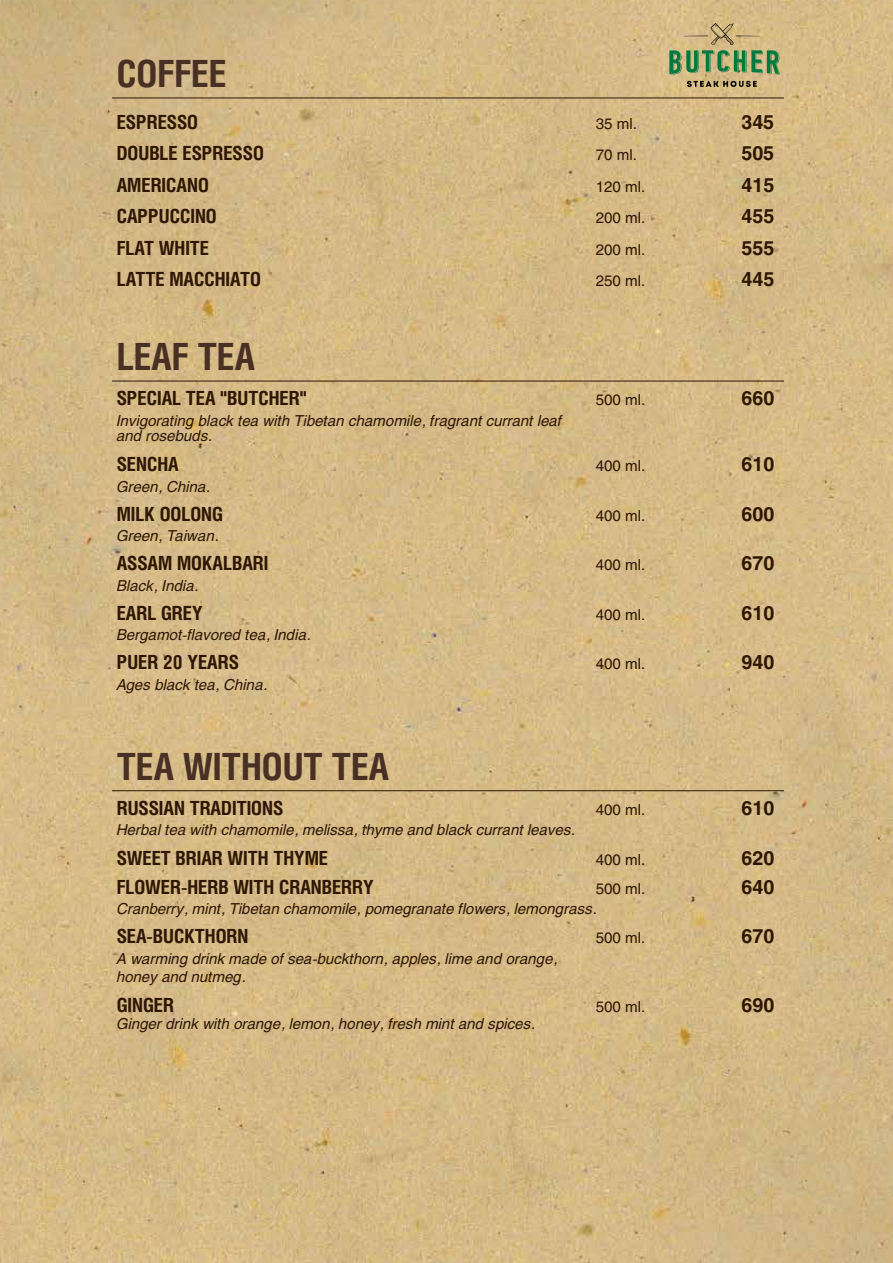
<style>
.page{position:relative;width:893px;height:1263px;background:#fff}
.page>*{position:absolute;margin:0;border:0;box-sizing:border-box;transform-origin:0 0}
.t1{font:700 37.5px "Helios Cond C";color:#483024}
.t2{font:700 19.5px "Helios Cond C";color:#2e1705}
.t3{font:700 19.5px "Helios C";color:#2e1705}
.t4{font:italic 15px/15px "Helios C";color:#2e1705}
.t5{font:15px "Helios C";color:#2e1705}
</style>
<div class="page">
<img style="left:0;top:0;width:893px;height:1263px">
<hr style="left:112px;top:381px;width:672px;height:1px;background:#2e1705">
<hr style="left:112px;top:98px;width:672px;height:1px;background:#2e1705">
<hr style="left:112px;top:790px;width:672px;height:1px;background:#2e1705">
<svg style="left:669px;top:23px;width:111px;height:65px;background:#a9a875"></svg>
<h1 class="t1" style="left:117px;top:51px;width:111px">COFFEE</h1>
<h2 class="t2" style="left:117px;top:110px;width:83px">ESPRESSO</h2>
<p class="t5" style="left:596px;top:114px;width:43px">35 ml.</p>
<h2 class="t3" style="left:741px;top:110px;width:34px">345</h2>
<h2 class="t2" style="left:117px;top:142px;width:149px">DOUBLE ESPRESSO</h2>
<p class="t5" style="left:596px;top:146px;width:43px">70 ml.</p>
<h2 class="t3" style="left:741px;top:142px;width:34px">505</h2>
<h2 class="t2" style="left:117px;top:173px;width:94px">AMERICANO</h2>
<p class="t5" style="left:596px;top:177px;width:51px">120 ml.</p>
<h2 class="t3" style="left:741px;top:173px;width:34px">415</h2>
<h2 class="t2" style="left:117px;top:205px;width:102px">CAPPUCCINO</h2>
<p class="t5" style="left:596px;top:209px;width:51px">200 ml.</p>
<h2 class="t3" style="left:741px;top:205px;width:34px">455</h2>
<h2 class="t2" style="left:117px;top:236px;width:94px">FLAT WHITE</h2>
<p class="t5" style="left:596px;top:240px;width:51px">200 ml.</p>
<h2 class="t3" style="left:741px;top:236px;width:34px">555</h2>
<h2 class="t2" style="left:117px;top:268px;width:146px">LATTE MACCHIATO</h2>
<p class="t5" style="left:596px;top:272px;width:51px">250 ml.</p>
<h2 class="t3" style="left:741px;top:268px;width:34px">445</h2>
<h1 class="t1" style="left:117px;top:335px;width:140px">LEAF TEA</h1>
<h2 class="t2" style="left:117px;top:387px;width:192px">SPECIAL TEA "BUTCHER"</h2>
<p class="t5" style="left:596px;top:391px;width:51px">500 ml.</p>
<h2 class="t3" style="left:741px;top:387px;width:34px">660</h2>
<p class="t4" style="left:117px;top:413px;width:448px">Invigorating black tea with Tibetan chamomile, fragrant currant leaf and rosebuds.</p>
<h2 class="t2" style="left:117px;top:453px;width:64px">SENCHA</h2>
<p class="t5" style="left:596px;top:457px;width:51px">400 ml.</p>
<h2 class="t3" style="left:741px;top:453px;width:34px">610</h2>
<p class="t4" style="left:117px;top:479px;width:95px">Green, China.</p>
<h2 class="t2" style="left:117px;top:502px;width:108px">MILK OOLONG</h2>
<p class="t5" style="left:596px;top:507px;width:51px">400 ml.</p>
<h2 class="t3" style="left:741px;top:503px;width:34px">600</h2>
<p class="t4" style="left:117px;top:528px;width:104px">Green, Taiwan.</p>
<h2 class="t2" style="left:117px;top:552px;width:153px">ASSAM MOKALBARI</h2>
<p class="t5" style="left:596px;top:556px;width:51px">400 ml.</p>
<h2 class="t3" style="left:741px;top:552px;width:34px">670</h2>
<p class="t4" style="left:117px;top:578px;width:84px">Black, India.</p>
<h2 class="t2" style="left:117px;top:601px;width:87px">EARL GREY</h2>
<p class="t5" style="left:596px;top:606px;width:51px">400 ml.</p>
<h2 class="t3" style="left:741px;top:602px;width:34px">610</h2>
<p class="t4" style="left:117px;top:627px;width:196px">Bergamot-flavored tea, India.</p>
<h2 class="t2" style="left:117px;top:651px;width:124px">PUER 20 YEARS</h2>
<p class="t5" style="left:596px;top:655px;width:51px">400 ml.</p>
<h2 class="t3" style="left:741px;top:651px;width:34px">940</h2>
<p class="t4" style="left:117px;top:677px;width:152px">Ages black tea, China.</p>
<h1 class="t1" style="left:117px;top:744px;width:274px">TEA WITHOUT TEA</h1>
<h2 class="t2" style="left:117px;top:796px;width:168px">RUSSIAN TRADITIONS</h2>
<p class="t5" style="left:596px;top:801px;width:51px">400 ml.</p>
<h2 class="t3" style="left:741px;top:797px;width:34px">610</h2>
<p class="t4" style="left:117px;top:822px;width:460px">Herbal tea with chamomile, melissa, thyme and black currant leaves.</p>
<h2 class="t2" style="left:117px;top:846px;width:213px">SWEET BRIAR WITH THYME</h2>
<p class="t5" style="left:596px;top:850px;width:51px">400 ml.</p>
<h2 class="t3" style="left:741px;top:846px;width:34px">620</h2>
<h2 class="t2" style="left:117px;top:875px;width:258px">FLOWER-HERB WITH CRANBERRY</h2>
<p class="t5" style="left:596px;top:880px;width:51px">500 ml.</p>
<h2 class="t3" style="left:741px;top:875px;width:34px">640</h2>
<p class="t4" style="left:117px;top:901px;width:482px">Cranberry, mint, Tibetan chamomile, pomegranate flowers, lemongrass.</p>
<h2 class="t2" style="left:117px;top:925px;width:133px">SEA-BUCKTHORN</h2>
<p class="t5" style="left:596px;top:929px;width:51px">500 ml.</p>
<h2 class="t3" style="left:741px;top:925px;width:34px">670</h2>
<p class="t4" style="left:117px;top:949px;width:442px;line-height:18px">A warming drink made of sea-buckthorn, apples, lime and orange, honey and nutmeg.</p>
<h2 class="t2" style="left:117px;top:993px;width:59px">GINGER</h2>
<p class="t5" style="left:596px;top:997px;width:51px">500 ml.</p>
<h2 class="t3" style="left:741px;top:993px;width:34px">690</h2>
<p class="t4" style="left:117px;top:1016px;width:420px">Ginger drink with orange, lemon, honey, fresh mint and spices.</p>
</div>
